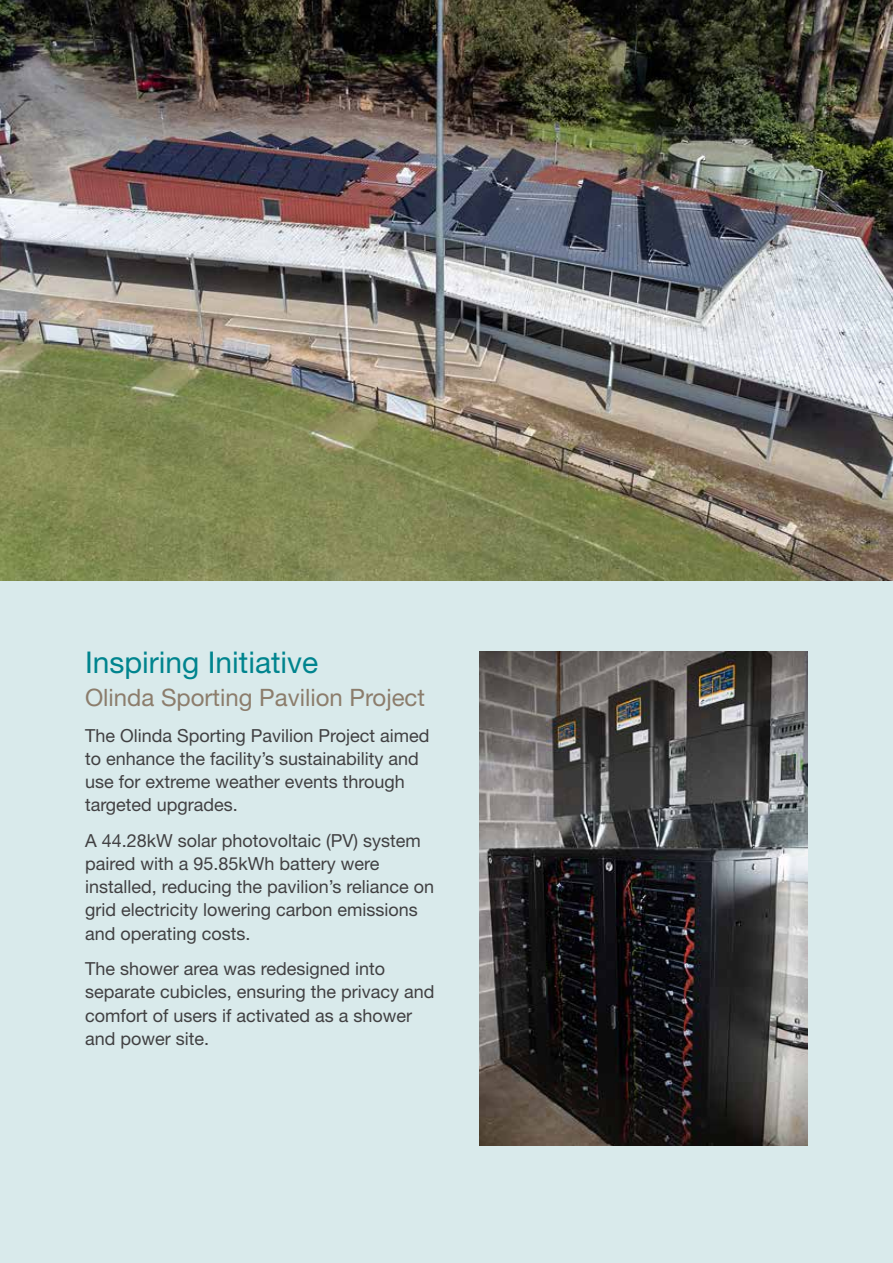
<style>
.page{position:relative;width:893px;height:1263px;background:#fff}
.page>*{position:absolute;margin:0;border:0;box-sizing:border-box;transform-origin:0 0}
.t1{font:30px "Helvetica Neue LT Std";color:#00848e}
.t2{font:24px "Helvetica Neue LT Std";color:#8c7d6c}
.t3{font:18px/23.1px "Helvetica Neue LT Std";color:#414042}
</style>
<div class="page">
<div style="left:0;top:493px;width:893px;height:770px;background:#d9eaeb"></div>
<img style="left:0;top:0;width:893px;height:580px">
<img style="left:479px;top:652px;width:329px;height:493px">
<h1 class="t1" style="left:85px;top:644px;width:235px">Inspiring Initiative</h1>
<h2 class="t2" style="left:85px;top:683px;width:342px">Olinda Sporting Pavilion Project</h2>
<p class="t3" style="left:85px;top:724px;width:346px">The Olinda Sporting Pavilion Project aimed to enhance the facility’s sustainability and use for extreme weather events through targeted upgrades.</p>
<p class="t3" style="left:85px;top:829px;width:351px">A 44.28kW solar photovoltaic (PV) system paired with a 95.85kWh battery were installed, reducing the pavilion’s reliance on grid electricity lowering carbon emissions and operating costs.</p>
<p class="t3" style="left:85px;top:957px;width:351px">The shower area was redesigned into separate cubicles, ensuring the privacy and comfort of users if activated as a shower and power site.</p>
</div>
